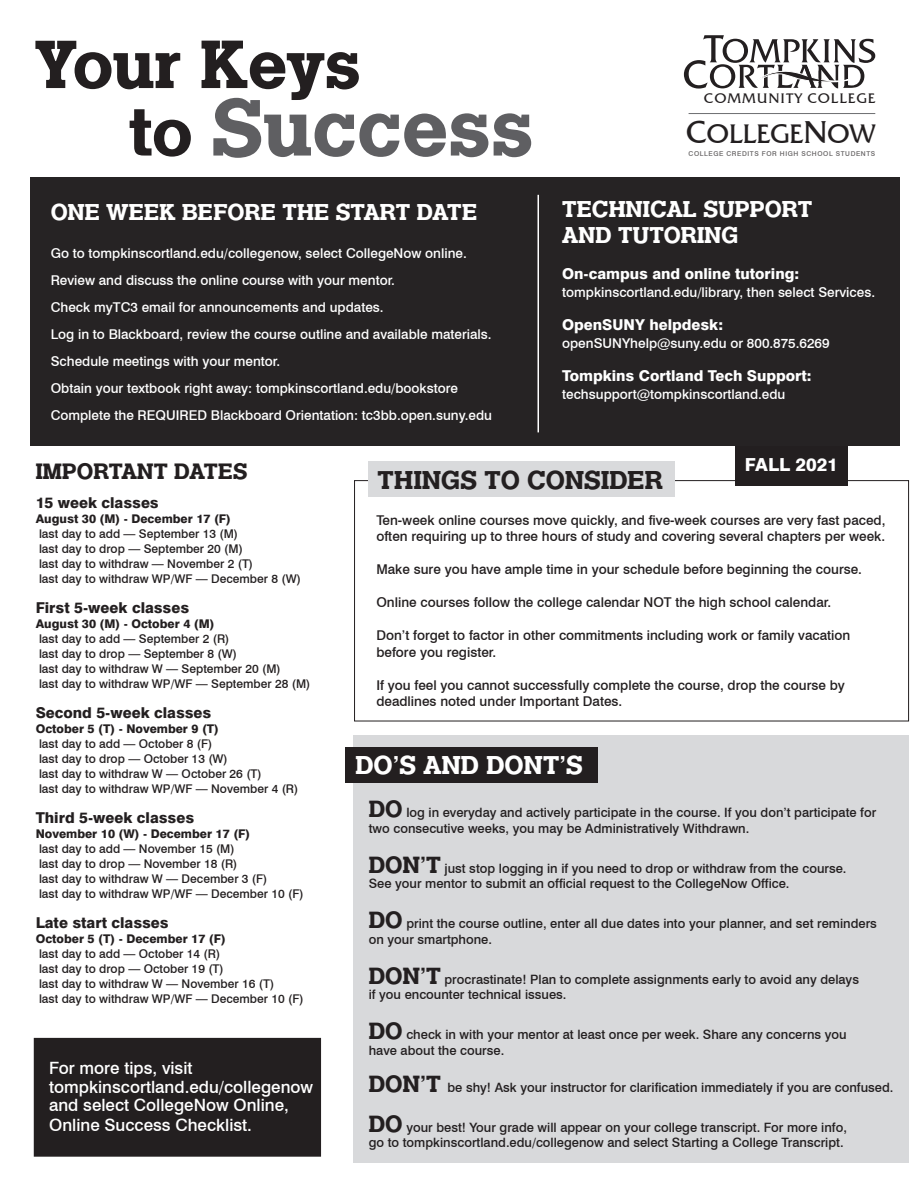
<style>
.page{position:relative;width:918px;height:1188px;background:#fff}
.page>*{position:absolute;margin:0;border:0;box-sizing:border-box;transform-origin:0 0}
.t1{font:700 83.55px "Helserif";color:#5f5f62}
.t2{font:700 71.25px "Helserif";letter-spacing:-.005em;color:#231f20}
.t3{font:32.55px "Friz Quadrata IT Cby BT";color:#231f20}
.t4{font:27.6px "Friz Quadrata IT Cby BT";letter-spacing:-.02em;color:#231f20}
.t5{font:700 27px "Helserif";color:#231f20}
.t6{font:700 27px "Helserif";color:#fff}
.t7{font:700 24px "Helserif";color:#fff}
.t8{font:700 23.25px "Helserif";color:#231f20}
.t9{font:800 18px "Swiss 721 BT";color:#fff}
.t10{font:500 16.95px/20.4px "Swiss 721 BT";color:#fff}
.t11{font:800 15px "Swiss 721 BT";color:#231f20}
.t12{font:800 15px "Swiss 721 BT";color:#fff}
.t13{font:14.25px "Friz Quadrata IT Cby BT";letter-spacing:.06em;color:#231f20;scale:1.04 1}
.t14{font:500 13.5px "Swiss 721 BT";color:#fff}
.t15{font:500 13.5px/16.5px "Swiss 721 BT";color:#231f20}
.t16{font:500 12.9px "Swiss 721 BT";color:#231f20}
.t17{font:500 12px "Swiss 721 BT";color:#231f20}
.t18{font:800 12px "Swiss 721 BT";color:#231f20}
.t19{font:500 6.75px "Swiss 721 BT";letter-spacing:.09em;color:#231f20}
.s1{font-size:71.25px;color:#231f20}
.s2{font-size:32.55px}
.s3{font-family:"Helserif";font-weight:700;font-size:24.45px}
</style>
<div class="page">
<div style="left:31px;top:177px;width:869px;height:269px;background:#262324"></div>
<div style="left:353px;top:735px;width:556px;height:428px;background:#d8d9db"></div>
<svg style="left:684px;top:35px;width:191px;height:54px"></svg>
<hr style="left:689px;top:113px;width:186px;height:1px;background:#6c6d70">
<div style="left:345px;top:747px;width:253px;height:36px;background:#231f20"></div>
<div style="left:35px;top:1039px;width:285px;height:117px;background:#231f20"></div>
<div style="left:34px;top:1038px;width:287px;height:119px;border:2px solid #231f20"></div>
<div style="left:736px;top:446px;width:112px;height:39px;background:#231f20"></div>
<hr style="left:538px;top:195px;width:1px;height:237px;background:#fff">
<div style="left:369px;top:461px;width:306px;height:36px;background:#d9dadc"></div>
<p class="t2" style="left:35px;top:23px;width:328px">Your Keys</p>
<p class="t1" style="left:130px;top:79px;width:406px"><span class="s1">to</span> Success</p>
<p class="t7" style="left:51px;top:198px;width:428px">ONE WEEK BEFORE THE START DATE</p>
<p class="t14" style="left:51px;top:245px;width:418px">Go to tompkinscortland.edu/collegenow, select CollegeNow online.</p>
<p class="t14" style="left:51px;top:272px;width:346px">Review and discuss the online course with your mentor.</p>
<p class="t14" style="left:51px;top:299px;width:334px">Check myTC3 email for announcements and updates.</p>
<p class="t14" style="left:51px;top:326px;width:442px">Log in to Blackboard, review the course outline and available materials.</p>
<p class="t14" style="left:51px;top:353px;width:231px">Schedule meetings with your mentor.</p>
<p class="t14" style="left:51px;top:380px;width:409px">Obtain your textbook right away: tompkinscortland.edu/bookstore</p>
<p class="t14" style="left:51px;top:407px;width:443px">Complete the REQUIRED Blackboard Orientation: tc3bb.open.suny.edu</p>
<p class="t13" style="left:704px;top:89px;width:167px">COMMUNITY COLLEGE</p>
<p class="t3" style="left:686px;top:112px;width:23px">C</p>
<p class="t19" style="left:689px;top:149px;width:188px">COLLEGE CREDITS FOR HIGH SCHOOL STUDENTS</p>
<p class="t4" style="left:707px;top:117px;width:171px">OLLEGE<span class="s2">N</span>OW</p>
<p class="t7" style="left:562px;top:195px;width:252px">TECHNICAL SUPPORT</p>
<p class="t7" style="left:562px;top:221px;width:178px">AND TUTORING</p>
<p class="t12" style="left:562px;top:264px;width:239px">On-campus and online tutoring:</p>
<p class="t14" style="left:562px;top:284px;width:314px">tompkinscortland.edu/library, then select Services.</p>
<p class="t12" style="left:562px;top:315px;width:162px">OpenSUNY helpdesk:</p>
<p class="t14" style="left:562px;top:335px;width:269px">openSUNYhelp@suny.edu or 800.875.6269</p>
<p class="t12" style="left:562px;top:366px;width:251px">Tompkins Cortland Tech Support:</p>
<p class="t14" style="left:562px;top:386px;width:225px">techsupport@tompkinscortland.edu</p>
<p class="t8" style="left:36px;top:457px;width:214px">IMPORTANT DATES</p>
<p class="t11" style="left:36px;top:493px;width:125px">15 week classes</p>
<p class="t18" style="left:36px;top:511px;width:197px">August 30 (M) - December 17 (F)</p>
<p class="t17" style="left:39px;top:526px;width:201px">last day to add — September 13 (M)</p>
<p class="t17" style="left:39px;top:541px;width:205px">last day to drop — September 20 (M)</p>
<p class="t17" style="left:39px;top:556px;width:216px">last day to withdraw — November 2 (T)</p>
<p class="t17" style="left:39px;top:571px;width:263px">last day to withdraw WP/WF — December 8 (W)</p>
<p class="t11" style="left:36px;top:598px;width:155px">First 5-week classes</p>
<p class="t18" style="left:36px;top:616px;width:180px">August 30 (M) - October 4 (M)</p>
<p class="t17" style="left:39px;top:631px;width:192px">last day to add — September 2 (R)</p>
<p class="t17" style="left:39px;top:646px;width:200px">last day to drop — September 8 (W)</p>
<p class="t17" style="left:39px;top:661px;width:243px">last day to withdraw W — September 20 (M)</p>
<p class="t17" style="left:39px;top:676px;width:273px">last day to withdraw WP/WF — September 28 (M)</p>
<p class="t11" style="left:36px;top:703px;width:177px">Second 5-week classes</p>
<p class="t18" style="left:36px;top:721px;width:185px">October 5 (T) - November 9 (T)</p>
<p class="t17" style="left:39px;top:736px;width:175px">last day to add — October 8 (F)</p>
<p class="t17" style="left:39px;top:751px;width:190px">last day to drop — October 13 (W)</p>
<p class="t17" style="left:39px;top:766px;width:224px">last day to withdraw W — October 26 (T)</p>
<p class="t17" style="left:39px;top:781px;width:261px">last day to withdraw WP/WF — November 4 (R)</p>
<p class="t11" style="left:36px;top:808px;width:160px">Third 5-week classes</p>
<p class="t18" style="left:36px;top:826px;width:216px">November 10 (W) - December 17 (F)</p>
<p class="t17" style="left:39px;top:841px;width:197px">last day to add — November 15 (M)</p>
<p class="t17" style="left:39px;top:856px;width:200px">last day to drop — November 18 (R)</p>
<p class="t17" style="left:39px;top:871px;width:230px">last day to withdraw W — December 3 (F)</p>
<p class="t17" style="left:39px;top:886px;width:266px">last day to withdraw WP/WF — December 10 (F)</p>
<p class="t11" style="left:36px;top:913px;width:135px">Late start classes</p>
<p class="t18" style="left:36px;top:931px;width:192px">October 5 (T) - December 17 (F)</p>
<p class="t17" style="left:39px;top:946px;width:183px">last day to add — October 14 (R)</p>
<p class="t17" style="left:39px;top:961px;width:186px">last day to drop — October 19 (T)</p>
<p class="t17" style="left:39px;top:976px;width:237px">last day to withdraw W — November 16 (T)</p>
<p class="t17" style="left:39px;top:991px;width:266px">last day to withdraw WP/WF — December 10 (F)</p>
<p class="t10" style="left:49px;top:1058px;width:145px">For more tips, visit</p>
<p class="t10" style="left:49px;top:1076px;width:266px">tompkinscortland.edu/collegenow</p>
<p class="t10" style="left:49px;top:1095px;width:241px">and select CollegeNow Online,<br>Online Success Checklist.</p>
<p class="t5" style="left:378px;top:464px;width:287px">THINGS TO CONSIDER</p>
<p class="t9" style="left:745px;top:454px;width:94px">FALL 2021</p>
<p class="t15" style="left:376px;top:512px;width:511px">Ten-week online courses move quickly, and five-week courses are very fast paced, often requiring up to three hours of study and covering several chapters per week.</p>
<p class="t15" style="left:376px;top:561px;width:487px">Make sure you have ample time in your schedule before beginning the course.</p>
<p class="t15" style="left:376px;top:594px;width:456px">Online courses follow the college calendar NOT the high school calendar.</p>
<p class="t15" style="left:376px;top:627px;width:475px">Don’t forget to factor in other commitments including work or family vacation</p>
<p class="t15" style="left:376px;top:644px;width:121px">before you register.</p>
<p class="t15" style="left:376px;top:677px;width:470px">If you feel you cannot successfully complete the course, drop the course by</p>
<p class="t15" style="left:376px;top:693px;width:247px">deadlines noted under Important Dates.</p>
<p class="t6" style="left:355px;top:750px;width:229px">DO’S AND DONT’S</p>
<p class="t16" style="left:369px;top:805px;width:509px"><span class="s3">DO</span> log in everyday and actively participate in the course. If you don’t participate for</p>
<p class="t16" style="left:369px;top:820px;width:382px">two consecutive weeks, you may be Administratively Withdrawn.</p>
<p class="t16" style="left:369px;top:860px;width:479px"><span class="s3">DON’T</span> just stop logging in if you need to drop or withdraw from the course.</p>
<p class="t16" style="left:369px;top:876px;width:422px">See your mentor to submit an official request to the CollegeNow Office.</p>
<p class="t16" style="left:369px;top:916px;width:510px"><span class="s3">DO</span> print the course outline, enter all due dates into your planner, and set reminders</p>
<p class="t16" style="left:369px;top:931px;width:125px">on your smartphone.</p>
<p class="t16" style="left:369px;top:971px;width:492px"><span class="s3">DON’T</span> procrastinate! Plan to complete assignments early to avoid any delays</p>
<p class="t16" style="left:369px;top:987px;width:199px">if you encounter technical issues.</p>
<p class="t16" style="left:369px;top:1027px;width:479px"><span class="s3">DO</span> check in with your mentor at least once per week. Share any concerns you</p>
<p class="t16" style="left:369px;top:1042px;width:137px">have about the course.</p>
<p class="t16" style="left:369px;top:1080px;width:526px"><span class="s3">DON’T</span> be shy! Ask your instructor for clarification immediately if you are confused.</p>
<p class="t16" style="left:369px;top:1120px;width:480px"><span class="s3">DO</span> your best! Your grade will appear on your college transcript. For more info,</p>
<p class="t16" style="left:369px;top:1135px;width:476px">go to tompkinscortland.edu/collegenow and select Starting a College Transcript.</p>
</div>
